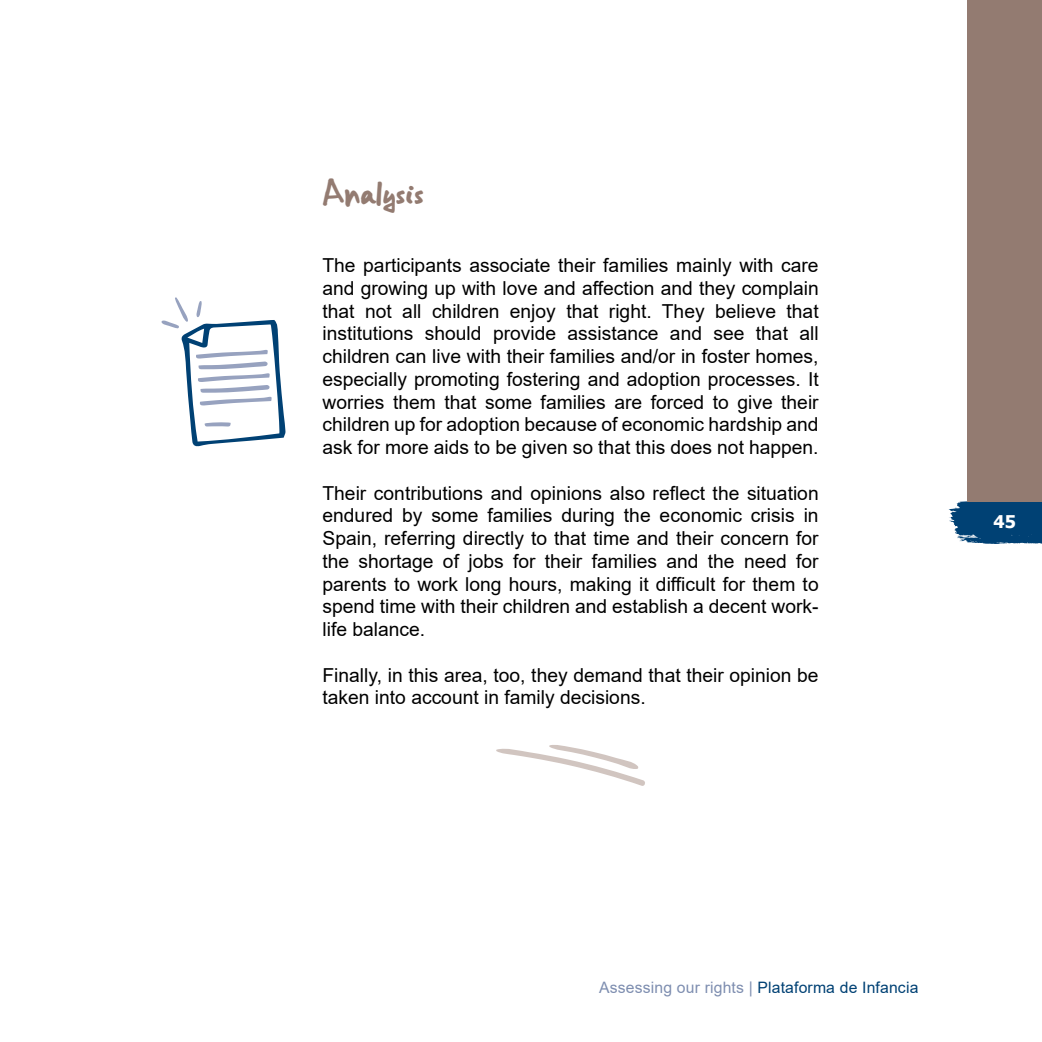
<style>
.page{position:relative;width:1042px;height:1042px;background:#fff}
.page>*{position:absolute;margin:0;border:0;box-sizing:border-box;transform-origin:0 0}
.t1{font:22.75px "Gorri Sans";color:#937b71}
.t2{font:19.25px/22.8px "Arial";color:#000;text-align:justify}
.t3{font:700 17.5px "Tahoma";color:#fff}
.t4{font:15.75px "Arial";letter-spacing:.01em;color:#004174}
.s1{color:#7e8eb0}
</style>
<div class="page">
<svg style="left:948px;top:501px;width:94px;height:43px;background:#1f5783"></svg>
<div style="left:967px;top:0;width:75px;height:501px;background:#937b71"></div>
<svg style="left:161px;top:297px;width:125px;height:150px"></svg>
<svg style="left:496px;top:745px;width:149px;height:41px"></svg>
<p class="t1" style="left:322px;top:176px;width:103px">Analysis</p>
<p class="t2" style="left:322px;top:254px;width:498px">The participants associate their families mainly with care and growing up with love and affection and they complain that not all children enjoy that right. They believe that institutions should provide assistance and see that all children can live with their families and/or in foster homes, especially promoting fostering and adoption processes. It worries them that some families are forced to give their children up for adoption because of economic hardship and ask for more aids to be given so that this does not happen.</p>
<p class="t2" style="left:322px;top:481px;width:498px">Their contributions and opinions also reflect the situation endured by some families during the economic crisis in Spain, referring directly to that time and their concern for the shortage of jobs for their families and the need for parents to work long hours, making it difficult for them to spend time with their children and establish a decent work&shy;life balance.</p>
<p class="t2" style="left:322px;top:663px;width:498px">Finally, in this area, too, they demand that their opinion be taken into account in family decisions.</p>
<p class="t3" style="left:993px;top:509px;width:24px">45</p>
<p class="t4" style="left:599px;top:977px;width:321px"><span class="s1">Assessing our rights |</span> Plataforma de Infancia</p>
</div>
